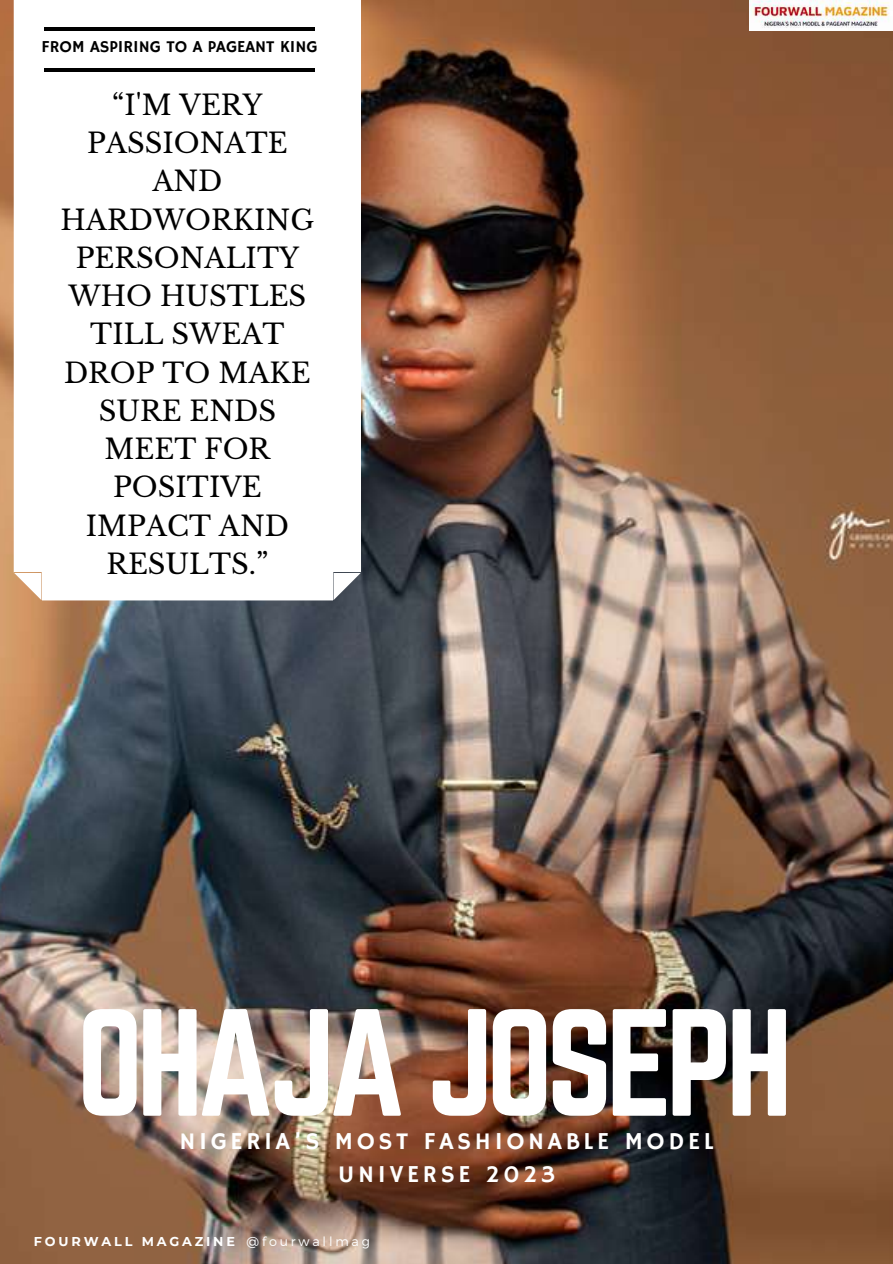
<style>
.page{position:relative;width:893px;height:1264px;background:#fff}
.page>*{position:absolute;margin:0;border:0;box-sizing:border-box;transform-origin:0 0}
.t1{font:133.2px "Norwester";letter-spacing:-.05em;color:#fff}
.t2{font:27.45px/38.2px "Libre Baskerville";color:#000;text-align:center}
.t3{font:24.15px/32.8px "Hammersmith One";letter-spacing:.15em;color:#fff;text-align:center}
.t4{font:16.65px "Hammersmith One";color:#000}
.t5{font:700 12.75px "Montserrat";letter-spacing:.22em;color:#fff}
.s1{font-weight:300}
</style>
<div class="page">
<img style="left:0;top:0;width:892px;height:1263px">
<svg style="left:14px;top:0;width:347px;height:600px"></svg>
<hr style="left:44px;top:28px;width:270px;height:3px;background:#000">
<hr style="left:44px;top:68px;width:270px;height:3px;background:#000">
<img style="left:749px;top:0;width:142px;height:31px">
<p class="t4" style="left:42px;top:37px;width:277px">FROM ASPIRING TO A PAGEANT KING</p>
<p class="t2" style="left:61px;top:86px;width:255px">“I'M VERY<br>PASSIONATE<br>AND<br>HARDWORKING<br>PERSONALITY<br>WHO HUSTLES<br>TILL SWEAT<br>DROP TO MAKE<br>SURE ENDS<br>MEET FOR<br>POSITIVE<br>IMPACT AND<br>RESULTS.”</p>
<h1 class="t1" style="left:77px;top:982px;width:717px">OHAJA JOSEPH</h1>
<p class="t3" style="left:179px;top:1126px;width:536px">NIGERIA’S MOST FASHIONABLE MODEL<br>UNIVERSE 2023</p>
<p class="t5" style="left:34px;top:1233px;width:337px">FOURWALL MAGAZINE <span class="s1">@fourwallmag</span></p>
</div>
